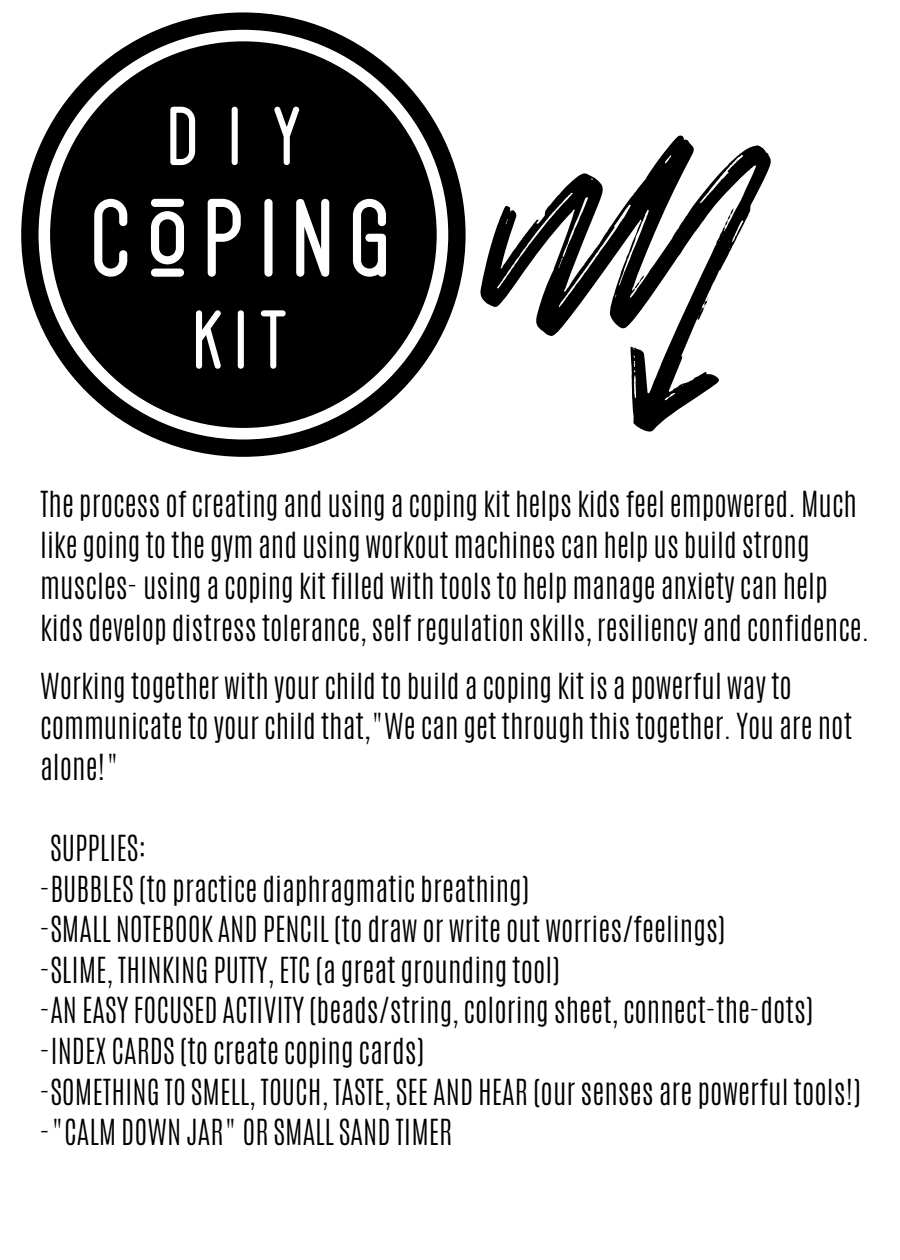
<style>
.page{position:relative;width:900px;height:1260px;background:#fff}
.page>*{position:absolute;margin:0;border:0;box-sizing:border-box;transform-origin:0 0}
.t1{font:140px "Aswatama";letter-spacing:.13em;color:#fff}
.t2{font:105px "Aswatama";letter-spacing:.215em;color:#fff}
.t3{font:300 30px/40.5px "Antonio";color:#000}
</style>
<div class="page">
<svg style="left:21px;top:12px;width:428px;height:445px"></svg>
<div style="left:50px;top:41px;width:387px;height:387px;background:#000;border-radius:50%"></div>
<svg style="left:449px;top:135px;width:322px;height:297px"></svg>
<svg style="left:703px;top:297px;width:6px;height:11px"></svg>
<svg style="left:724px;top:208px;width:11px;height:19px"></svg>
<svg style="left:570px;top:228px;width:6px;height:7px"></svg>
<h2 class="t2" style="left:170px;top:74px;width:135px">DIY</h2>
<h1 class="t1" style="left:94px;top:155px;width:299px">COPING</h1>
<h2 class="t2" style="left:196px;top:278px;width:95px">KIT</h2>
<p class="t3" style="left:40px;top:483px;width:831px;line-height:41.2px">The process of creating and using a coping kit helps kids feel empowered. Much like going to the gym and using workout machines can help us build strong muscles- using a coping kit filled with tools to help manage anxiety can help kids develop distress tolerance, self regulation skills, resiliency and confidence.</p>
<p class="t3" style="left:40px;top:666px;width:814px">Working together with your child to build a coping kit is a powerful way to communicate to your child that,"We can get through this together. You are not alone!"</p>
<p class="t3" style="left:40px;top:828px;width:822px;text-indent:10px">SUPPLIES:<br>-BUBBLES (to practice diaphragmatic breathing)<br>-SMALL NOTEBOOK AND PENCIL (to draw or write out worries/feelings)<br>-SLIME, THINKING PUTTY, ETC (a great grounding tool)<br>-AN EASY FOCUSED ACTIVITY (beads/string, coloring sheet, connect-the-dots) -INDEX CARDS (to create coping cards)<br>-SOMETHING TO SMELL, TOUCH, TASTE, SEE AND HEAR (our senses are powerful tools!) -"CALM DOWN JAR" OR SMALL SAND TIMER</p>
</div>
